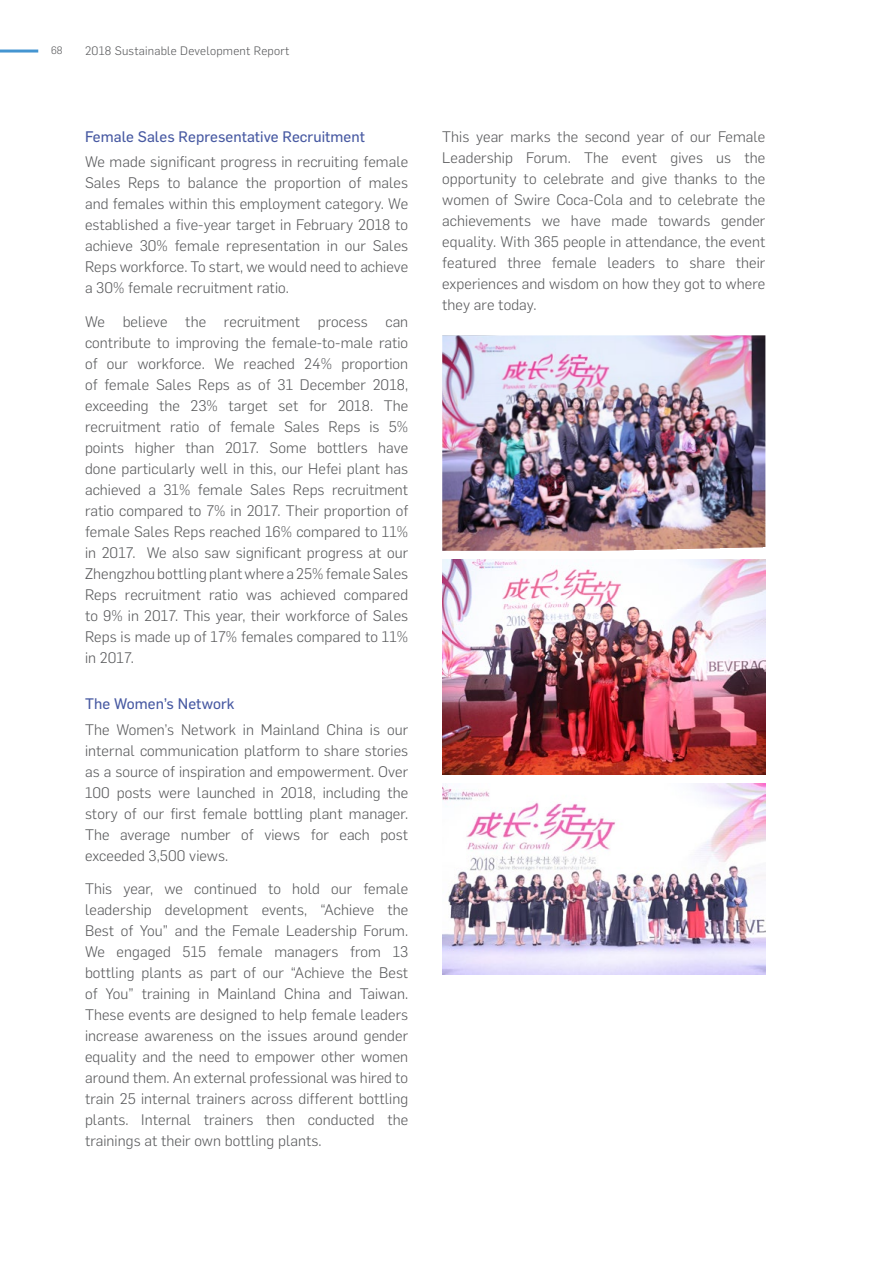
<style>
.page{position:relative;width:893px;height:1263px;background:#fff}
.page>*{position:absolute;margin:0;border:0;box-sizing:border-box;transform-origin:0 0}
.Text_E{font:300 15px/21px "Flama";letter-spacing:.005em;color:#58595b;text-align:justify}
.Head_2_E{font:15px "Flama Basic";letter-spacing:.005em;color:#4759a2}
.t1{font:300 12px "Flama";letter-spacing:.02em;color:#58595b}
.t2{font:300 10.5px "Flama";color:#58595b}
</style>
<div class="page">
<hr style="left:0;top:50px;width:38px;height:3px;background:#4495d1">
<img style="left:442px;top:335px;width:323px;height:216px">
<img style="left:442px;top:783px;width:323px;height:191px">
<img style="left:442px;top:559px;width:323px;height:216px">
<p class="t2" style="left:51px;top:44px;width:13px">68</p>
<p class="t1" style="left:85px;top:42px;width:206px">2018 Sustainable Development Report</p>
<p class="Head_2_E" style="left:85px;top:126px;width:281px">Female Sales Representative Recruitment</p>
<p class="Text_E" style="left:85px;top:150px;width:325px">We made significant progress in recruiting female Sales Reps to balance the proportion of males and females within this employment category. We established a five-year target in February 2018 to achieve 30% female representation in our Sales Reps workforce. To start, we would need to achieve a 30% female recruitment ratio.</p>
<p class="Text_E" style="left:85px;top:310px;width:325px">We believe the recruitment process can contribute to improving the female-to-male ratio of our workforce. We reached 24% proportion of female Sales Reps as of 31 December 2018, exceeding the 23% target set for 2018. The recruitment ratio of female Sales Reps is 5% points higher than 2017. Some bottlers have done particularly well in this, our Hefei plant has achieved a 31% female Sales Reps recruitment ratio compared to 7% in 2017. Their proportion of female Sales Reps reached 16% compared to 11% in 2017. We also saw significant progress at our Zhengzhou bottling plant where a 25% female Sales Reps recruitment ratio was achieved compared to 9% in 2017. This year, their workforce of Sales Reps is made up of 17% females compared to 11% in 2017.</p>
<p class="Head_2_E" style="left:85px;top:693px;width:151px">The Women’s Network</p>
<p class="Text_E" style="left:85px;top:718px;width:325px">The Women’s Network in Mainland China is our internal communication platform to share stories as a source of inspiration and empowerment. Over 100 posts were launched in 2018, including the story of our first female bottling plant manager.<br>The average number of views for each post exceeded 3,500 views.</p>
<p class="Text_E" style="left:85px;top:878px;width:325px">This year, we continued to hold our female leadership development events, “Achieve the Best of You” and the Female Leadership Forum.<br>We engaged 515 female managers from 13 bottling plants as part of our “Achieve the Best of You” training in Mainland China and Taiwan.<br>These events are designed to help female leaders increase awareness on the issues around gender equality and the need to empower other women around them. An external professional was hired to train 25 internal trainers across different bottling plants. Internal trainers then conducted the trainings at their own bottling plants.</p>
<p class="Text_E" style="left:442px;top:125px;width:325px">This year marks the second year of our Female Leadership Forum. The event gives us the opportunity to celebrate and give thanks to the women of Swire Coca-Cola and to celebrate the achievements we have made towards gender equality. With 365 people in attendance, the event featured three female leaders to share their experiences and wisdom on how they got to where they are today.</p>
</div>
